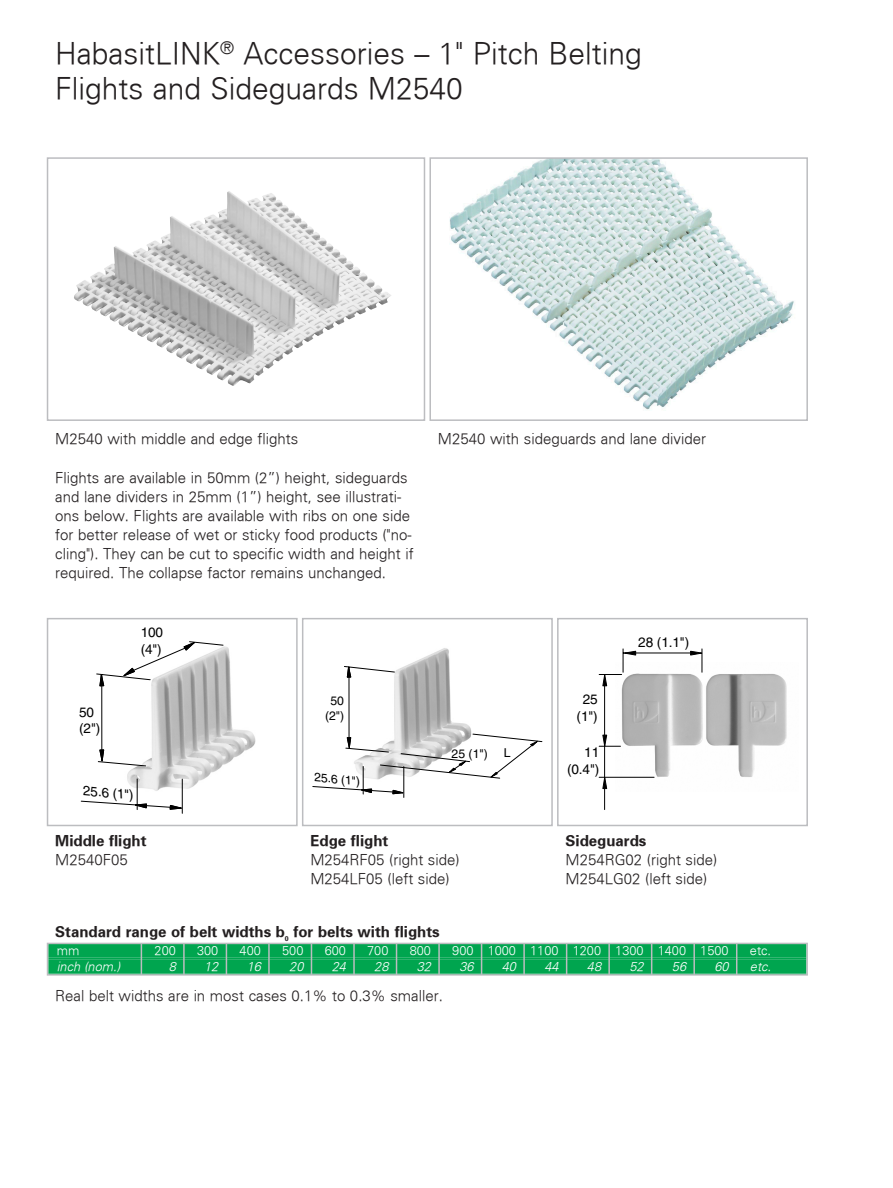
<style>
.page{position:relative;width:893px;height:1188px;background:#fff}
.page>*{position:absolute;margin:0;border:0;box-sizing:border-box;transform-origin:0 0}
.t1{font:300 30px/34.5px "Univers";color:#231f20}
.t2{font:300 15px/19.2px "Univers";color:#231f20}
.t3{font:700 15px "Univers";color:#231f20}
.t4{font:13.65px/16.6px "Helvetica";letter-spacing:-.01em;color:#000}
.t5{font:13.5px "Helvetica";color:#000}
.t6{font:300 12.75px "Univers";color:#fff}
.t7{font:italic 300 12.75px "Univers";color:#fff}
.t8{font:12.3px/15px "Helvetica";color:#000;text-align:center}
.t9{font:12.15px "Helvetica";color:#000}
</style>
<div class="page">
<img style="left:74px;top:191px;width:281px;height:108px">
<div style="left:47px;top:157px;width:378px;height:264px;border:2px solid #bcbdc0"></div>
<img style="left:449px;top:160px;width:345px;height:250px">
<div style="left:429px;top:157px;width:379px;height:264px;border:2px solid #bcbdc0"></div>
<img style="left:127px;top:646px;width:129px;height:143px">
<svg style="left:81px;top:778px;width:105px;height:36px"></svg>
<svg style="left:96px;top:641px;width:128px;height:125px"></svg>
<div style="left:47px;top:618px;width:251px;height:208px;border:2px solid #bcbdc0"></div>
<img style="left:412px;top:648px;width:38px;height:15px">
<svg style="left:312px;top:663px;width:230px;height:135px"></svg>
<div style="left:302px;top:618px;width:251px;height:208px;border:2px solid #bcbdc0"></div>
<img style="left:616px;top:672px;width:171px;height:106px">
<svg style="left:602px;top:773px;width:6px;height:16px"></svg>
<hr style="left:604px;top:683px;width:1px;height:127px;background:#000">
<hr style="left:623px;top:653px;width:72px;height:1px;background:#000">
<svg style="left:599px;top:734px;width:21px;height:17px"></svg>
<hr style="left:599px;top:777px;width:55px;height:1px;background:#000">
<svg style="left:599px;top:649px;width:37px;height:38px"></svg>
<svg style="left:690px;top:649px;width:13px;height:23px"></svg>
<div style="left:557px;top:618px;width:251px;height:208px;border:2px solid #bcbdc0"></div>
<div style="left:48px;top:943px;width:758px;height:15px;background:#00a54f"></div>
<hr style="left:48px;top:958px;width:758px;height:1px;background:#00a54f">
<div style="left:48px;top:959px;width:758px;height:14px;background:#00a54f"></div>
<hr style="left:183px;top:943px;width:2px;height:32px;background:#bcbdc0">
<hr style="left:141px;top:943px;width:1px;height:32px;background:#bcbdc0">
<hr style="left:226px;top:943px;width:1px;height:32px;background:#bcbdc0">
<hr style="left:268px;top:943px;width:2px;height:32px;background:#bcbdc0">
<hr style="left:311px;top:943px;width:1px;height:32px;background:#bcbdc0">
<hr style="left:353px;top:943px;width:2px;height:32px;background:#bcbdc0">
<hr style="left:396px;top:943px;width:1px;height:32px;background:#bcbdc0">
<hr style="left:438px;top:943px;width:2px;height:32px;background:#bcbdc0">
<hr style="left:481px;top:943px;width:1px;height:32px;background:#bcbdc0">
<hr style="left:523px;top:943px;width:2px;height:32px;background:#bcbdc0">
<hr style="left:566px;top:943px;width:1px;height:32px;background:#bcbdc0">
<hr style="left:608px;top:943px;width:2px;height:32px;background:#bcbdc0">
<hr style="left:651px;top:943px;width:1px;height:32px;background:#bcbdc0">
<hr style="left:693px;top:943px;width:2px;height:32px;background:#bcbdc0">
<hr style="left:736px;top:943px;width:1px;height:32px;background:#bcbdc0">
<div style="left:47px;top:943px;width:761px;height:33px;border:2px solid #bcbdc0"></div>
<h1 class="t1" style="left:55px;top:35px;width:588px">HabasitLINK<sup>®</sup> Accessories – 1" Pitch Belting<br>Flights and Sideguards M2540</h1>
<p class="t2" style="left:55px;top:429px;width:245px">M2540 with middle and edge flights</p>
<p class="t2" style="left:438px;top:429px;width:270px">M2540 with sideguards and lane divider</p>
<p class="t2" style="left:55px;top:467px;width:360px">Flights are available in 50mm (2”) height, sideguards and lane dividers in 25mm (1”) height, see illustrati&shy;ons below. Flights are available with ribs on one side for better release of wet or sticky food products ("no&shy;cling"). They can be cut to specific width and height if required. The collapse factor remains unchanged.</p>
<p class="t4" style="left:141px;top:624px;width:24px">100 (4")</p>
<p class="t4" style="left:79px;top:703px;width:23px">50 (2")</p>
<p class="t5" style="left:84px;top:783px;width:52px;rotate:5deg">25.6 (1")</p>
<p class="t3" style="left:55px;top:831px;width:93px">Middle flight</p>
<p class="t2" style="left:55px;top:850px;width:74px">M2540F05</p>
<p class="t8" style="left:325px;top:693px;width:21px">50 (2")</p>
<p class="t9" style="left:316px;top:770px;width:47px;rotate:5deg">25.6 (1")</p>
<p class="t8" style="left:452px;top:746px;width:38px">25 (1")</p>
<p class="t8" style="left:504px;top:745px;width:8px">L</p>
<p class="t3" style="left:310px;top:831px;width:79px">Edge flight</p>
<p class="t2" style="left:310px;top:850px;width:151px">M254RF05 (right side)<br>M254LF05 (left side)</p>
<p class="t3" style="left:55px;top:922px;width:386px">Standard range of belt widths b<sub>0</sub> for belts with flights</p>
<p class="t4" style="left:577px;top:691px;width:23px;text-align:center">25 (1")</p>
<p class="t4" style="left:567px;top:744px;width:34px;text-align:right">11 (0.4")</p>
<p class="t4" style="left:638px;top:634px;width:53px">28 (1.1")</p>
<p class="t3" style="left:566px;top:831px;width:82px">Sideguards</p>
<p class="t2" style="left:566px;top:850px;width:153px">M254RG02 (right side)<br>M254LG02 (left side)</p>
<p class="t6" style="left:57px;top:943px;width:24px">mm</p>
<p class="t6" style="left:155px;top:943px;width:23px">200</p>
<p class="t6" style="left:197px;top:943px;width:23px">300</p>
<p class="t6" style="left:240px;top:943px;width:23px">400</p>
<p class="t6" style="left:282px;top:943px;width:23px">500</p>
<p class="t6" style="left:325px;top:943px;width:23px">600</p>
<p class="t6" style="left:367px;top:943px;width:23px">700</p>
<p class="t6" style="left:410px;top:943px;width:23px">800</p>
<p class="t6" style="left:452px;top:943px;width:278px">900 1000 1100 1200 1300 1400 1500</p>
<p class="t6" style="left:750px;top:943px;width:23px">etc.</p>
<p class="t7" style="left:57px;top:958px;width:65px">inch (nom.)</p>
<p class="t7" style="left:169px;top:958px;width:9px">8</p>
<p class="t7" style="left:204px;top:958px;width:16px">12</p>
<p class="t7" style="left:247px;top:958px;width:16px">16</p>
<p class="t7" style="left:289px;top:958px;width:16px">20</p>
<p class="t7" style="left:332px;top:958px;width:16px">24</p>
<p class="t7" style="left:374px;top:958px;width:16px">28</p>
<p class="t7" style="left:417px;top:958px;width:16px">32</p>
<p class="t7" style="left:459px;top:958px;width:16px">36</p>
<p class="t7" style="left:502px;top:958px;width:16px">40</p>
<p class="t7" style="left:544px;top:958px;width:16px">44</p>
<p class="t7" style="left:587px;top:958px;width:16px">48</p>
<p class="t7" style="left:629px;top:958px;width:16px">52</p>
<p class="t7" style="left:672px;top:958px;width:16px">56</p>
<p class="t7" style="left:714px;top:958px;width:16px">60</p>
<p class="t7" style="left:750px;top:958px;width:23px">etc.</p>
<p class="t2" style="left:55px;top:985px;width:389px">Real belt widths are in most cases 0.1% to 0.3% smaller.</p>
</div>
